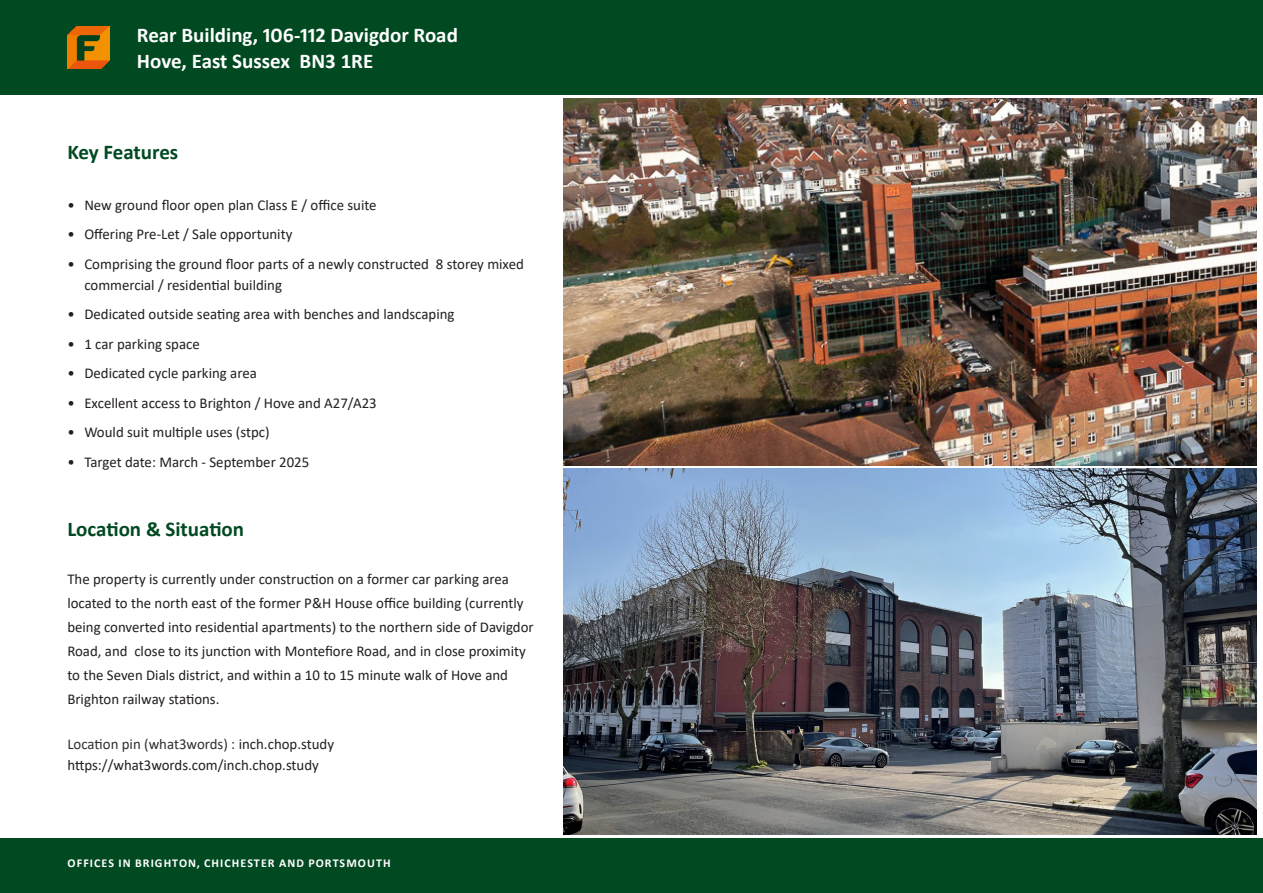
<style>
.page{position:relative;width:1263px;height:893px;background:#fff}
.page>*{position:absolute;margin:0;border:0;box-sizing:border-box;transform-origin:0 0}
.t1{font:700 21px "Calibri";color:#fff}
.Flude_-_Sub_Header{font:700 21px "Calibri";color:#004921}
.Flude_-_Standard_Paragraph_Text{font:15px/24px "Calibri";color:#231f20}
.Flude_-_Standard_Paragraph_Text-2{font:15px "Calibri";color:#312f30}
.t2{font:15px "Calibri";color:#fff}
.t3{font:700 15px "Calibri";color:#fff}
.t4{font:700 12px "Calibri";letter-spacing:.09em;color:#fff}
.s1{color:#231f20}
</style>
<div class="page">
<div style="left:0;top:0;width:1263px;height:95px;background:#004921"></div>
<div style="left:0;top:838px;width:1263px;height:55px;background:#004921"></div>
<img style="left:563px;top:468px;width:693px;height:367px">
<img style="left:563px;top:99px;width:693px;height:366px">
<p class="t1" style="left:137px;top:20px;width:323px">Rear Building, 106-112 Davigdor Road</p>
<p class="t1" style="left:137px;top:46px;width:238px">Hove, East Sussex BN3 1RE</p>
<p class="t3" style="left:137px;top:26px;width:171px">Long Leasehold Investment</p>
<p class="t2" style="left:137px;top:44px;width:227px">Secure South East Convenience Store</p>
<p class="Flude_-_Sub_Header" style="left:67px;top:137px;width:112px">Key Features</p>
<p class="Flude_-_Standard_Paragraph_Text" style="left:67px;top:193px;width:311px">• New ground floor open plan Class E / office suite</p>
<p class="Flude_-_Standard_Paragraph_Text" style="left:67px;top:222px;width:227px">• Offering Pre-Let / Sale opportunity</p>
<p class="Flude_-_Standard_Paragraph_Text" style="left:84px;top:253px;width:441px;line-height:21px;text-indent:-17px">• Comprising the ground floor parts of a newly constructed 8 storey mixed commercial / residential building</p>
<p class="Flude_-_Standard_Paragraph_Text" style="left:67px;top:302px;width:389px">• Dedicated outside seating area with benches and landscaping</p>
<p class="Flude_-_Standard_Paragraph_Text" style="left:67px;top:332px;width:134px">• 1 car parking space</p>
<p class="Flude_-_Standard_Paragraph_Text" style="left:67px;top:361px;width:191px">• Dedicated cycle parking area</p>
<p class="Flude_-_Standard_Paragraph_Text" style="left:67px;top:391px;width:311px">• Excellent access to Brighton / Hove and A27/A23</p>
<p class="Flude_-_Standard_Paragraph_Text" style="left:67px;top:420px;width:204px">• Would suit multiple uses (stpc)</p>
<p class="Flude_-_Standard_Paragraph_Text" style="left:67px;top:450px;width:243px">• Target date: March - September 2025</p>
<p class="Flude_-_Sub_Header" style="left:67px;top:514px;width:178px">Location &amp; Situation</p>
<p class="Flude_-_Standard_Paragraph_Text" style="left:67px;top:567px;width:468px">The property is currently under construction on a former car parking area located to the north east of the former P&amp;H House office building (currently being converted into residential apartments) to the northern side of Davigdor Road, and close to its junction with Montefiore Road, and in close proximity to the Seven Dials district, and within a 10 to 15 minute walk of Hove and Brighton railway stations.</p>
<p class="Flude_-_Standard_Paragraph_Text-2" style="left:67px;top:734px;width:268px">Location pin (what3words) : <span class="s1">inch.chop.study</span></p>
<p class="Flude_-_Standard_Paragraph_Text" style="left:67px;top:753px;width:253px">https://what3words.com/inch.chop.study</p>
<p class="t4" style="left:68px;top:855px;width:324px">OFFICES IN BRIGHTON, CHICHESTER AND PORTSMOUTH</p>
</div>
